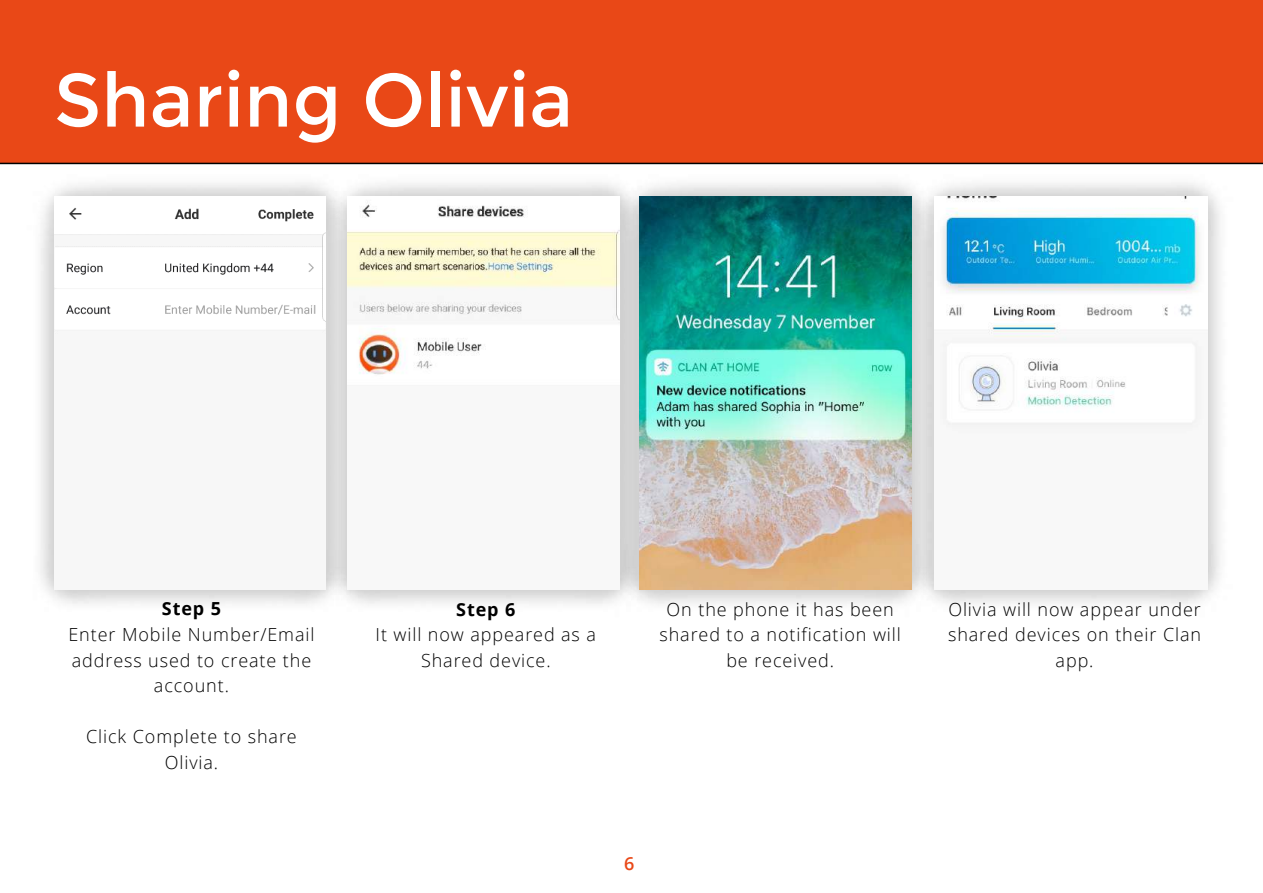
<style>
.page{position:relative;width:1263px;height:893px;background:#fff}
.page>*{position:absolute;margin:0;border:0;box-sizing:border-box;transform-origin:0 0}
.t1{font:75px "Montserrat";color:#fff}
.t2{font:300 18px/25.5px "Open Sans";letter-spacing:.05em;color:#000;text-align:center}
.t3{font:700 18px "Open Sans";letter-spacing:.05em;color:#000}
.t4{font:600 18px "Open Sans";color:#e94817}
</style>
<div class="page">
<img style="left:1131px;top:164px;width:132px;height:440px">
<img style="left:841px;top:164px;width:290px;height:440px">
<img style="left:547px;top:164px;width:294px;height:440px">
<div style="left:0;top:0;width:1263px;height:164px;background:#e94817"></div>
<img style="left:640px;top:197px;width:271px;height:392px">
<img style="left:54px;top:207px;width:272px;height:382px">
<img style="left:347px;top:197px;width:272px;height:392px">
<img style="left:934px;top:197px;width:273px;height:392px">
<h1 class="t1" style="left:54px;top:57px;width:521px">Sharing Olivia</h1>
<p class="t3" style="left:162px;top:596px;width:61px">Step 5</p>
<p class="t2" style="left:68px;top:621px;width:247px">Enter Mobile Number/Email address used to create the account.</p>
<p class="t2" style="left:86px;top:723px;width:212px">Click Complete to share<br>Olivia.</p>
<p class="t3" style="left:456px;top:596px;width:61px">Step 6</p>
<p class="t2" style="left:376px;top:621px;width:222px">It will now appeared as a<br>Shared device.</p>
<p class="t2" style="left:659px;top:596px;width:243px">On the phone it has been shared to a notification will be received.</p>
<p class="t2" style="left:948px;top:596px;width:255px">Olivia will now appear under shared devices on their Clan app.</p>
<p class="t4" style="left:624px;top:851px;width:12px">6</p>
</div>
